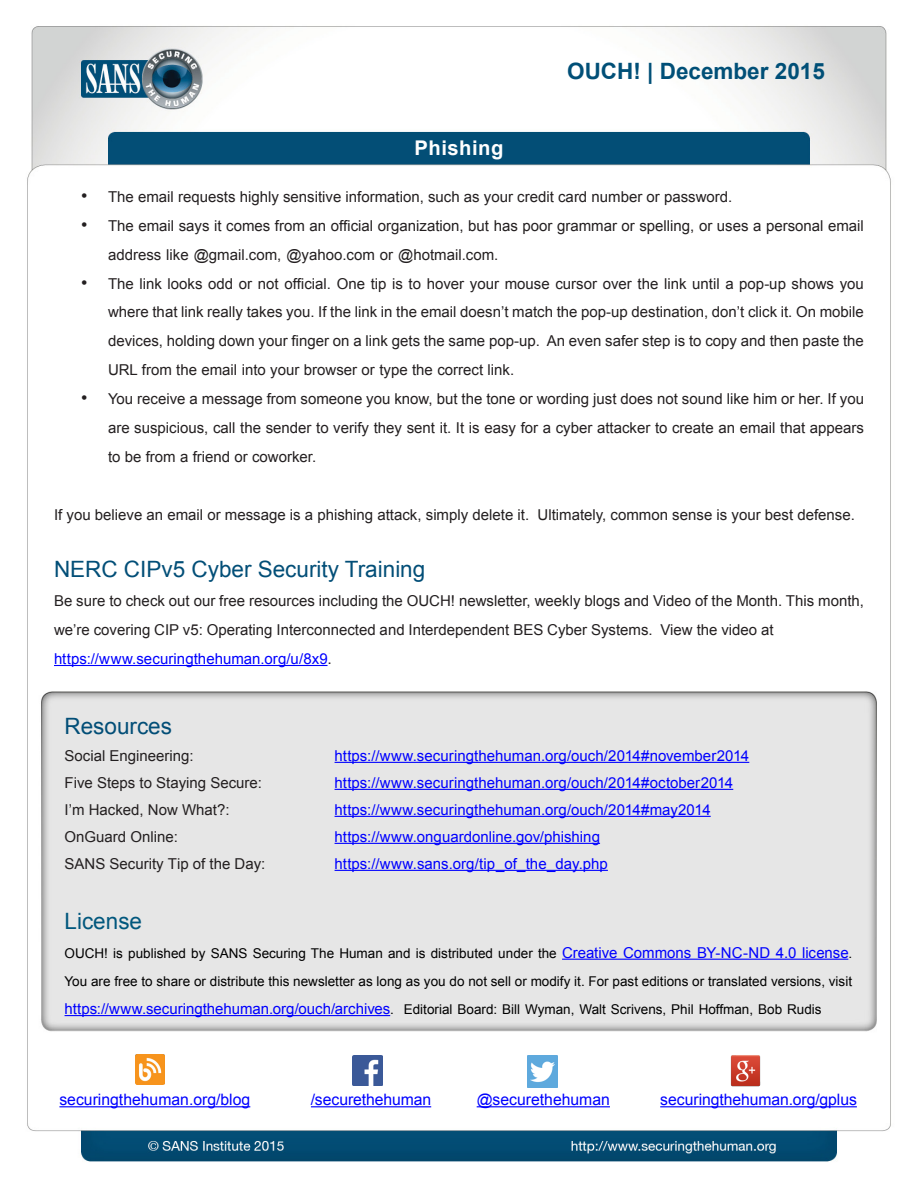
<style>
.page{position:relative;width:918px;height:1188px;background:#fff}
.page>*{position:absolute;margin:0;border:0;box-sizing:border-box;transform-origin:0 0}
.MainText{font:22.5px "Arial";color:#024e77}
.t1{font:700 22.5px "Arial";color:#004f77}
.t2{font:22.5px "Arial";color:#01577d}
.t3{font:700 20.25px "Arial";letter-spacing:.025em;color:#fff}
.t4{font:18px "Arial";color:#231f20}
.t5{font:15.75px "Arial";color:#00f}
.MainText-2{font:15px/28.8px "Arial";color:#231f20}
.MainText-3{font:15px "Arial";color:#00f}
.MainText-4{font:13.5px "Arial";color:#000}
.s1{font-size:15.75px;color:#231f20}
</style>
<div class="page">
<img style="left:27px;top:26px;width:864px;height:1136px">
<hr style="left:54px;top:665px;width:274px;height:1px;background:#00f">
<hr style="left:335px;top:762px;width:414px;height:1px;background:#00f">
<hr style="left:335px;top:789px;width:398px;height:1px;background:#00f">
<hr style="left:335px;top:816px;width:376px;height:1px;background:#00f">
<hr style="left:335px;top:843px;width:265px;height:1px;background:#00f">
<hr style="left:335px;top:870px;width:273px;height:1px;background:#00f">
<hr style="left:562px;top:959px;width:286px;height:1px;background:#00f">
<hr style="left:65px;top:1015px;width:325px;height:1px;background:#00f">
<img style="left:135px;top:1054px;width:30px;height:30px">
<hr style="left:59px;top:1106px;width:191px;height:1px;background:#00f">
<img style="left:353px;top:1055px;width:29px;height:30px">
<hr style="left:311px;top:1106px;width:120px;height:1px;background:#00f">
<img style="left:527px;top:1055px;width:30px;height:32px">
<hr style="left:477px;top:1106px;width:133px;height:1px;background:#00f">
<img style="left:730px;top:1054px;width:30px;height:32px">
<hr style="left:660px;top:1106px;width:197px;height:1px;background:#00f">
<h1 class="t1" style="left:567px;top:56px;width:259px">OUCH! | December 2015</h1>
<p class="t4" style="left:81px;top:184px;width:8px">•</p>
<p class="t4" style="left:81px;top:213px;width:8px">•</p>
<p class="t4" style="left:81px;top:270px;width:8px">•</p>
<p class="t4" style="left:81px;top:386px;width:8px">•</p>
<h2 class="t3" style="left:414px;top:134px;width:91px">Phishing</h2>
<p class="MainText-2" style="left:108px;top:182px;width:626px">The email requests highly sensitive information, such as your credit card number or password.</p>
<p class="MainText-2" style="left:108px;top:211px;width:757px">The email says it comes from an official organization, but has poor grammar or spelling, or uses a personal email</p>
<p class="MainText-2" style="left:108px;top:240px;width:392px">address like @gmail.com, @yahoo.com or @hotmail.com.</p>
<p class="MainText-2" style="left:108px;top:269px;width:757px">The link looks odd or not official. One tip is to hover your mouse cursor over the link until a pop-up shows you</p>
<p class="MainText-2" style="left:108px;top:298px;width:757px;text-align:right">where that link really takes you If. the link in the email doesn t’ match the pop-up destination, don t’ click .i t On mobile<br>An even safer step is to copy and then paste the</p>
<p class="MainText-2" style="left:108px;top:327px;width:433px">devices, holding down your finger on a link gets the same pop-up.<br>URL from the email into your browser or type the correct link.</p>
<p class="MainText-2" style="left:108px;top:385px;width:758px">You receive a message from someone you know, but the tone or wording just does not sound like him or her If. you</p>
<p class="MainText-2" style="left:108px;top:413px;width:758px">are suspicious, call the sender to verify they sent isIt.it easy for a cyber attacker to create an email that appears to be from a friend or coworker.</p>
<p class="MainText-2" style="left:54px;top:500px;width:477px">If you believe an email or message is a phishing attack, simply delete .i t</p>
<p class="MainText" style="left:54px;top:555px;width:373px">NERC CIPv5 Cyber Security Training</p>
<p class="MainText-2" style="left:661px;top:587px;width:205px;text-indent:-607px">Be sure to check out our free resources including the OUCH! newsletter, weekly blogs and Video of the Month. This month,<br>View the video at</p>
<p class="MainText-2" style="left:538px;top:500px;width:319px">Ultimately, common sense is your best defense.</p>
<p class="MainText-2" style="left:54px;top:616px;width:600px">we r e’ covering CIP v5: Operating Interconnected and Interdependent BES Cyber Systems.</p>
<p class="MainText-3" style="left:54px;top:649px;width:279px">https://www.securingthehuman.org u/ /8x9<span class="s1">.</span></p>
<p class="MainText" style="left:65px;top:711px;width:109px">Resources</p>
<p class="MainText-2" style="left:65px;top:741px;width:131px">Social Engineering:</p>
<p class="MainText-3" style="left:335px;top:746px;width:416px">https://www.securingthehuman.org/ouch/2014#november2014</p>
<p class="MainText-2" style="left:65px;top:768px;width:199px">Five Steps to Staying Secure:</p>
<p class="MainText-3" style="left:335px;top:773px;width:400px">https://www.securingthehuman.org/ouch/2014#october2014</p>
<p class="MainText-2" style="left:65px;top:795px;width:167px">m’ I Hacked, Now What :?</p>
<p class="MainText-3" style="left:335px;top:800px;width:378px">https://www.securingthehuman.org/ouch/2014#may2014</p>
<p class="MainText-2" style="left:65px;top:822px;width:115px">OnGuard Online:</p>
<p class="MainText-3" style="left:335px;top:827px;width:267px">https://www.onguardonline.gov/phishing</p>
<p class="MainText-2" style="left:65px;top:849px;width:202px">SANS Security Tip of the Day:</p>
<p class="MainText-3" style="left:335px;top:854px;width:275px">https://www.sans.org/tip_of_the_day.php</p>
<p class="t2" style="left:65px;top:907px;width:79px">License</p>
<p class="MainText-3" style="left:562px;top:943px;width:288px">Creative Commons BY-NC-ND 4.0 license</p>
<p class="MainText-4" style="left:65px;top:944px;width:494px">OUCH! is published by SANS Securing The Human and is distributed under the</p>
<p class="MainText-4" style="left:65px;top:972px;width:789px">You are free to share or distribute this newsletter as long as you do not sell or modify .i t For past editions or translated versions, visit</p>
<p class="MainText-4" style="left:404px;top:1000px;width:419px">Editorial Board: Bill Wyman, Walt Scrivens, Phil Hoffman, Bob Rudis</p>
<p class="MainText-4" style="left:848px;top:944px;width:5px">.</p>
<p class="MainText-3" style="left:65px;top:999px;width:327px">https://www.securingthehuman.org/ouch/archives</p>
<p class="MainText-4" style="left:390px;top:1000px;width:5px">.</p>
<p class="t5" style="left:59px;top:1089px;width:192px">securingthehuman.org/blog</p>
<p class="t5" style="left:311px;top:1089px;width:122px">/securethehuman</p>
<p class="t5" style="left:477px;top:1089px;width:135px">@securethehuman</p>
<p class="t5" style="left:660px;top:1089px;width:198px">securingthehuman.org/gplus</p>
</div>
